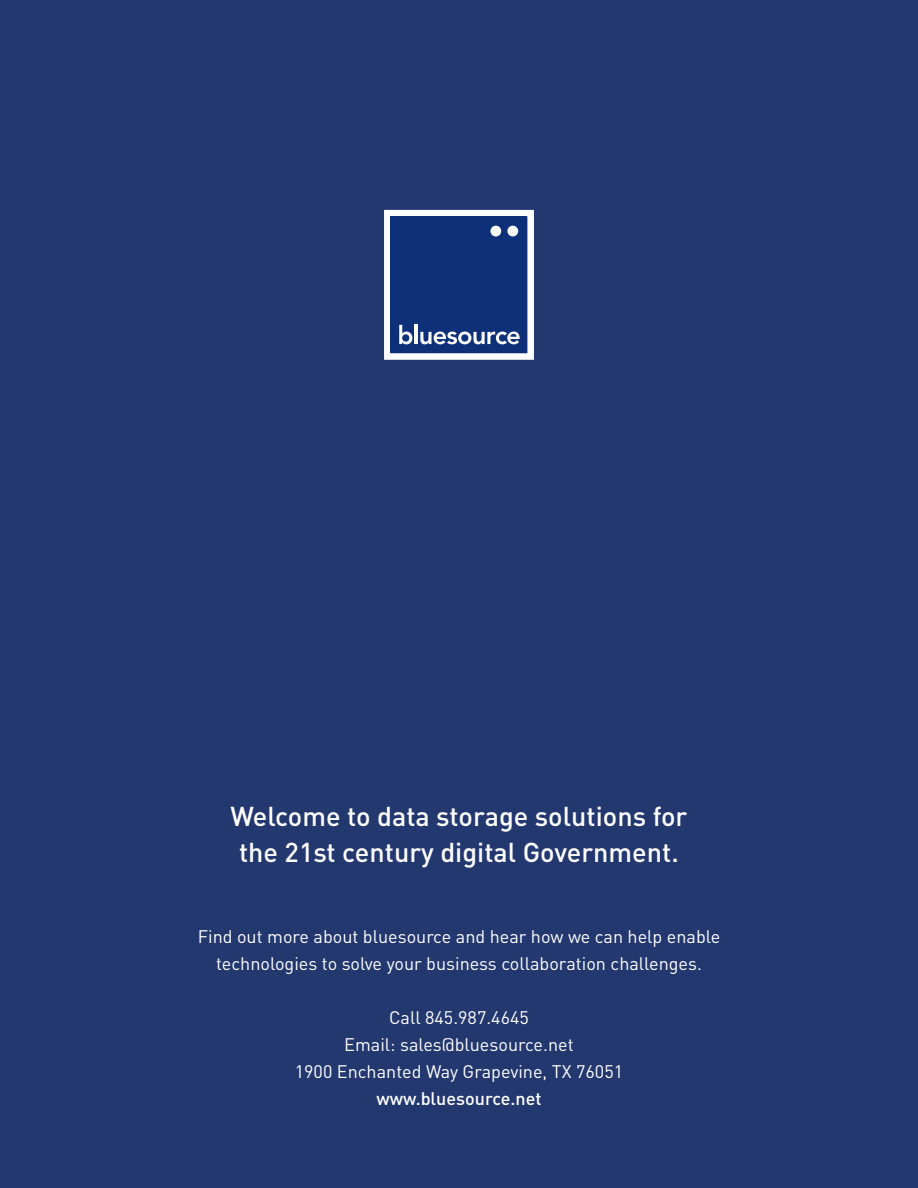
<style>
.page{position:relative;width:918px;height:1188px;background:#243870}
.page>*{position:absolute;margin:0;border:0;box-sizing:border-box;transform-origin:0 0}
.t1{font:500 27px/36px "DIN";color:#fff;text-align:center}
.t2{font:18px/27px "DIN";color:#fff;text-align:center}
.t3{font:500 18px "DIN";color:#fff}
</style>
<div class="page">
<svg style="left:384px;top:210px;width:150px;height:150px;background:#3a5691"></svg>
<div style="left:490px;top:226px;width:11px;height:10px;background:#fff;border-radius:50%"></div>
<div style="left:507px;top:226px;width:11px;height:10px;background:#fff;border-radius:50%"></div>
<h1 class="t1" style="left:231px;top:797px;width:458px">Welcome to data storage solutions for the 21st century digital Government.</h1>
<p class="t2" style="left:198px;top:922px;width:524px">Find out more about bluesource and hear how we can help enable technologies to solve your business collaboration challenges.</p>
<p class="t2" style="left:295px;top:1003px;width:330px">Call 845.987.4645<br>Email: sales@bluesource.net<br>1900 Enchanted Way Grapevine, TX 76051</p>
<p class="t3" style="left:376px;top:1087px;width:167px">www.bluesource.net</p>
</div>
